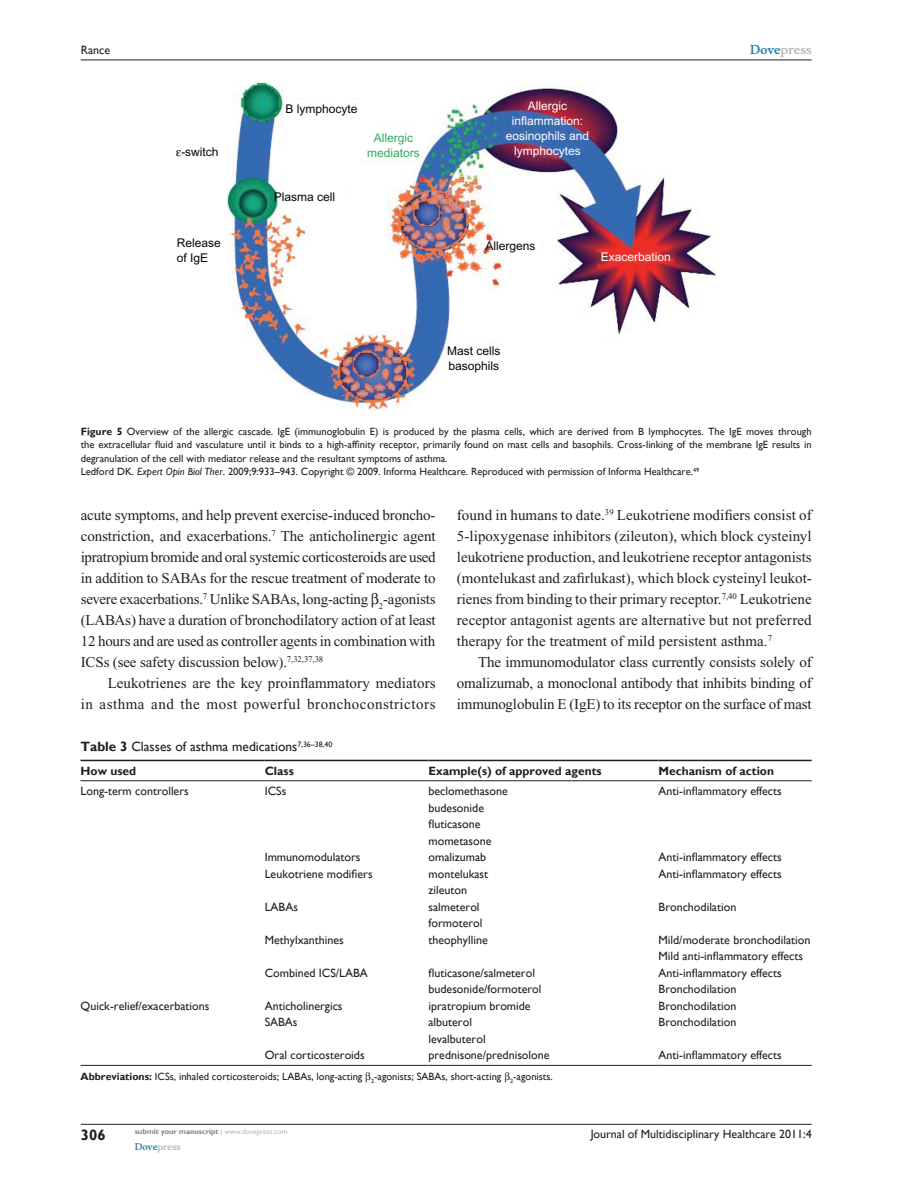
<style>
.page{position:relative;width:918px;height:1188px;background:#fff}
.page>*{position:absolute;margin:0;border:0;box-sizing:border-box;transform-origin:0 0}
.t1{font:15px/21px "Times New Roman";letter-spacing:.005em;color:#231f20;text-align:justify}
.t2{font:700 15px "Gill Sans";color:#231f20}
.t3{font:13.5px "Gill Sans";color:#231f20}
.t4{font:12px/16.5px "Gill Sans";color:#231f20}
.t5{font:12px/15px "Arial";color:#040503}
.t6{font:12px/15px "Arial";color:#fff;text-align:center}
.t7{font:700 12px "Gill Sans";color:#231f20}
.t8{font:12px/15px "Arial";color:#31ab5b;text-align:center}
.t9{font:700 12px "Musee";color:#b8b9bc}
.t10{font:10.5px/13.5px "Gill Sans";color:#231f20}
.t11{font:700 9px "Musee";color:#b8b9bc}
.t12{font:700 7.5px "Gill Sans";color:#808285}
.s1{color:#3485ae}
.s2{font-weight:700}
.s3{font-style:italic}
.s4{font-weight:400;color:#b8b9bc}
</style>
<div class="page">
<hr style="left:81px;top:1124px;width:731px;height:1px;background:#231f20">
<hr style="left:81px;top:60px;width:731px;height:1px;background:#231f20">
<hr style="left:81px;top:760px;width:184px;height:1px;background:#231f20">
<hr style="left:265px;top:760px;width:164px;height:1px;background:#231f20">
<hr style="left:429px;top:760px;width:230px;height:1px;background:#231f20">
<hr style="left:659px;top:760px;width:153px;height:1px;background:#231f20">
<hr style="left:81px;top:780px;width:184px;height:1px;background:#231f20">
<hr style="left:265px;top:780px;width:164px;height:1px;background:#231f20">
<hr style="left:429px;top:780px;width:230px;height:1px;background:#231f20">
<hr style="left:659px;top:780px;width:153px;height:1px;background:#231f20">
<hr style="left:81px;top:1065px;width:184px;height:1px;background:#231f20">
<hr style="left:265px;top:1065px;width:164px;height:1px;background:#231f20">
<hr style="left:429px;top:1065px;width:230px;height:1px;background:#231f20">
<hr style="left:659px;top:1065px;width:153px;height:1px;background:#231f20">
<img style="left:227px;top:81px;width:489px;height:329px">
<svg style="left:81px;top:435px;width:15px;height:1px"></svg>
<p class="t4" style="left:81px;top:42px;width:31px">Rance</p>
<p class="t5" style="left:181px;top:144px;width:39px">-switch</p>
<p class="t5" style="left:177px;top:236px;width:46px">Release of IgE</p>
<p class="t5" style="left:285px;top:102px;width:74px">B lymphocyte</p>
<p class="t8" style="left:367px;top:130px;width:54px">Allergic mediators</p>
<p class="t5" style="left:274px;top:189px;width:63px">Plasma cell</p>
<p class="t6" style="left:506px;top:98px;width:85px">Allergic inflammation: eosinophils and lymphocytes</p>
<p class="t5" style="left:486px;top:239px;width:52px">Allergens</p>
<p class="t6" style="left:601px;top:249px;width:72px">Exacerbation</p>
<p class="t5" style="left:447px;top:344px;width:55px">Mast cells basophils</p>
<p class="t9" style="left:750px;top:43px;width:63px"><span class="s1">Dove</span>press</p>
<p class="t10" style="left:81px;top:425px;width:732px"><span class="s2">Figure 5</span> Overview of the allergic cascade. IgE (immunoglobulin E) is produced by the plasma cells, which are derived from B lymphocytes. The IgE moves through the extracellular fluid and vasculature until it binds to a high-affinity receptor, primarily found on mast cells and basophils. Cross-linking of the membrane IgE results in degranulation of the cell with mediator release and the resultant symptoms of asthma.<br>Ledford DK. <span class="s3">Expert Opin Biol Ther</span>. 2009;9:933–943. Copyright © 2009. Informa Healthcare. Reproduced with permission of Informa Healthcare.<sup>49</sup></p>
<p class="t1" style="left:81px;top:505px;width:356px">acute symptoms, and help prevent exercise-induced broncho&shy;constriction, and exacerbations.<sup>7</sup> The anticholinergic agent ipratropium bromide and oral systemic corticosteroids are used in addition to SABAs for the rescue treatment of moderate to severe exacerbations.<sup>7</sup> Unlike SABAs, long-acting <sub>2</sub>-agonists (LABAs) have a duration of bronchodilatory action of at least 12 hours and are used as controller agents in combination with ICSs (see safety discussion below).<sup>7,32,37,38</sup></p>
<p class="t1" style="left:81px;top:673px;width:356px;text-align:right">Leukotrienes are the key proinflammatory mediators<br>in asthma and the most powerful bronchoconstrictors</p>
<p class="t1" style="left:457px;top:505px;width:357px">found in humans to date.<sup>39</sup> Leukotriene modifiers consist of 5-lipoxygenase inhibitors (zileuton), which block cysteinyl leukotriene production, and leukotriene receptor antagonists (montelukast and zafirlukast), which block cysteinyl leukot&shy;rienes from binding to their primary receptor.<sup>7,40</sup> Leukotriene receptor antagonist agents are alternative but not preferred therapy for the treatment of mild persistent asthma.<sup>7</sup></p>
<p class="t1" style="left:457px;top:652px;width:356px;text-indent:21px">The immunomodulator class currently consists solely of omalizumab, a monoclonal antibody that inhibits binding of immunoglobulin E (IgE) to its receptor on the surface of mast</p>
<p class="t3" style="left:81px;top:739px;width:253px"><span class="s2">Table 3</span> Classes of asthma medications<sup>7,36–38,40</sup></p>
<p class="t7" style="left:81px;top:763px;width:57px">How used</p>
<p class="t7" style="left:265px;top:763px;width:31px">Class</p>
<p class="t7" style="left:429px;top:763px;width:175px">Example(s) of approved agents</p>
<p class="t7" style="left:659px;top:763px;width:117px">Mechanism of action</p>
<p class="t4" style="left:81px;top:783px;width:110px">Long-term controllers</p>
<p class="t4" style="left:265px;top:783px;width:23px">ICSs</p>
<p class="t4" style="left:429px;top:783px;width:81px">beclomethasone budesonide fluticasone mometasone</p>
<p class="t4" style="left:659px;top:783px;width:125px">Anti-inflammatory effects</p>
<p class="t4" style="left:265px;top:849px;width:97px">Immunomodulators</p>
<p class="t4" style="left:429px;top:849px;width:59px">omalizumab</p>
<p class="t4" style="left:659px;top:849px;width:125px">Anti-inflammatory effects</p>
<p class="t4" style="left:265px;top:866px;width:109px">Leukotriene modifiers</p>
<p class="t4" style="left:429px;top:866px;width:61px">montelukast zileuton</p>
<p class="t4" style="left:659px;top:866px;width:125px">Anti-inflammatory effects</p>
<p class="t4" style="left:265px;top:899px;width:35px">LABAs</p>
<p class="t4" style="left:429px;top:899px;width:55px">salmeterol formoterol</p>
<p class="t4" style="left:659px;top:899px;width:79px">Bronchodilation</p>
<p class="t4" style="left:265px;top:932px;width:81px">Methylxanthines</p>
<p class="t4" style="left:429px;top:932px;width:61px">theophylline</p>
<p class="t4" style="left:659px;top:932px;width:153px">Mild/moderate bronchodilation<br>Mild anti-inflammatory effects</p>
<p class="t4" style="left:265px;top:965px;width:105px">Combined ICS/LABA</p>
<p class="t4" style="left:429px;top:965px;width:114px">fluticasone/salmeterol budesonide/formoterol</p>
<p class="t4" style="left:659px;top:965px;width:125px">Anti-inflammatory effects<br>Bronchodilation</p>
<p class="t4" style="left:81px;top:998px;width:130px">Quick-relief/exacerbations</p>
<p class="t4" style="left:265px;top:998px;width:79px">Anticholinergics</p>
<p class="t4" style="left:429px;top:998px;width:104px">ipratropium bromide</p>
<p class="t4" style="left:659px;top:998px;width:79px">Bronchodilation</p>
<p class="t4" style="left:265px;top:1014px;width:34px">SABAs</p>
<p class="t4" style="left:429px;top:1014px;width:59px">albuterol levalbuterol</p>
<p class="t4" style="left:659px;top:1014px;width:79px">Bronchodilation</p>
<p class="t4" style="left:265px;top:1047px;width:101px">Oral corticosteroids</p>
<p class="t4" style="left:429px;top:1047px;width:123px">prednisone/prednisolone</p>
<p class="t4" style="left:659px;top:1047px;width:125px">Anti-inflammatory effects</p>
<p class="t10" style="left:81px;top:1069px;width:474px"><span class="s2">Abbreviations:</span> ICSs, inhaled corticosteroids; LABAs, long-acting <sub>2</sub>-agonists; SABAs, short-acting <sub>2</sub>-agonists.</p>
<p class="t2" style="left:81px;top:1126px;width:26px">306</p>
<p class="t12" style="left:135px;top:1127px;width:154px">submit your manuscript <span class="s4">| www.dovepress.com</span></p>
<p class="t11" style="left:135px;top:1141px;width:48px"><span class="s1">Dove</span>press</p>
<p class="t4" style="left:591px;top:1126px;width:222px">Journal of Multidisciplinary Healthcare 2011:4</p>
</div>
